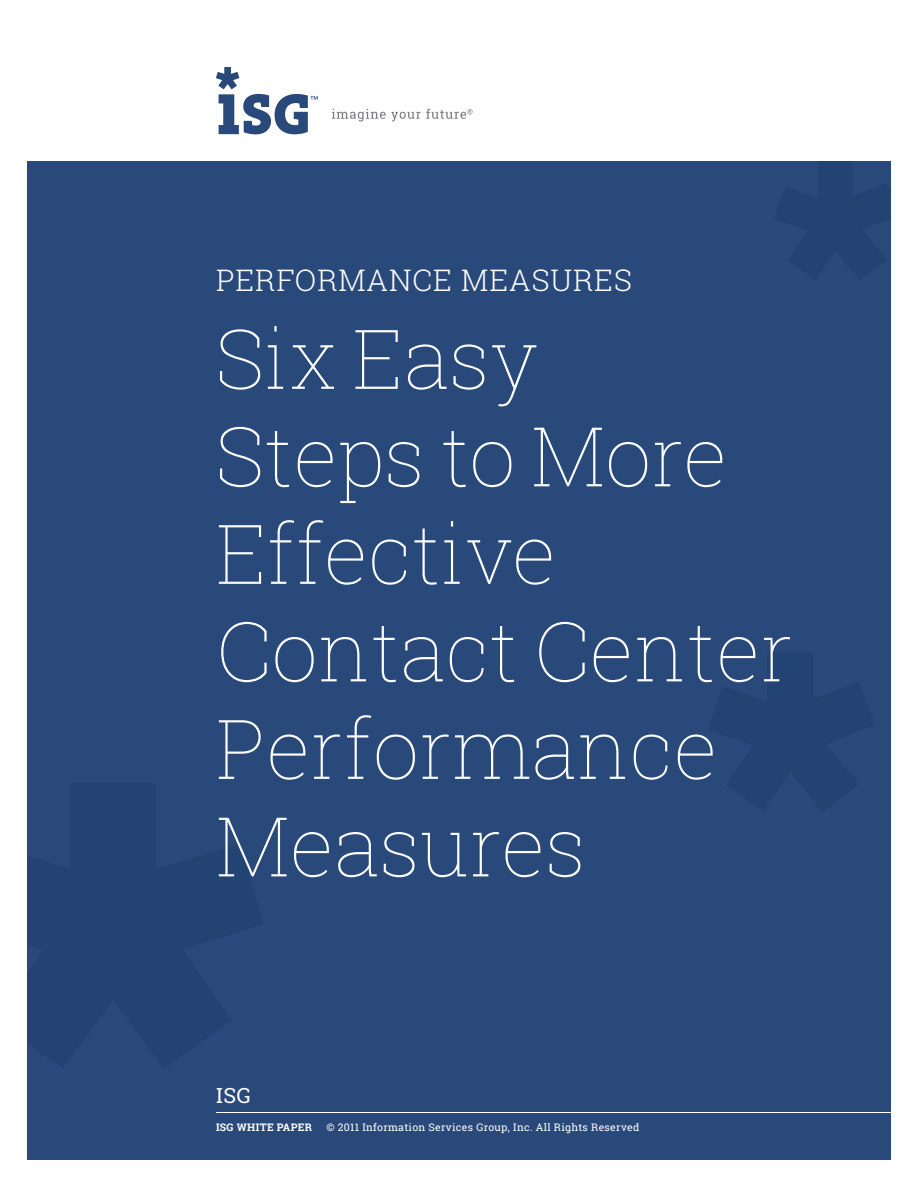
<style>
.page{position:relative;width:918px;height:1188px;background:#fff}
.page>*{position:absolute;margin:0;border:0;box-sizing:border-box;transform-origin:0 0}
.t1{font:100 82.5px/97.5px "Roboto Slab";color:#fff}
.t2{font:300 30px "Roboto Slab";letter-spacing:.03em;color:#fff}
.t3{font:21px "Roboto Slab";color:#fff}
.t4{font:10.5px "Roboto Slab";letter-spacing:.03em;color:#fff}
.t5{font:700 10.5px "Roboto Slab";letter-spacing:.03em;color:#fff}
</style>
<div class="page">
<div style="left:27px;top:161px;width:864px;height:999px;background:#29497b"></div>
<hr style="left:216px;top:1112px;width:691px;height:1px;background:#fff">
<svg style="left:332px;top:109px;width:141px;height:12px"></svg>
<svg style="left:216px;top:67px;width:102px;height:67px"></svg>
<p class="t2" style="left:216px;top:260px;width:417px">PERFORMANCE MEASURES</p>
<p class="t1" style="left:216px;top:308px;width:578px">Six Easy<br>Steps to More<br>Effective<br>Contact Center<br>Performance<br>Measures</p>
<p class="t3" style="left:216px;top:1080px;width:37px">ISG</p>
<p class="t5" style="left:216px;top:1120px;width:98px">ISG WHITE PAPER</p>
<p class="t4" style="left:326px;top:1120px;width:315px">© 2011 Information Services Group, Inc. All Rights Reserved</p>
</div>
